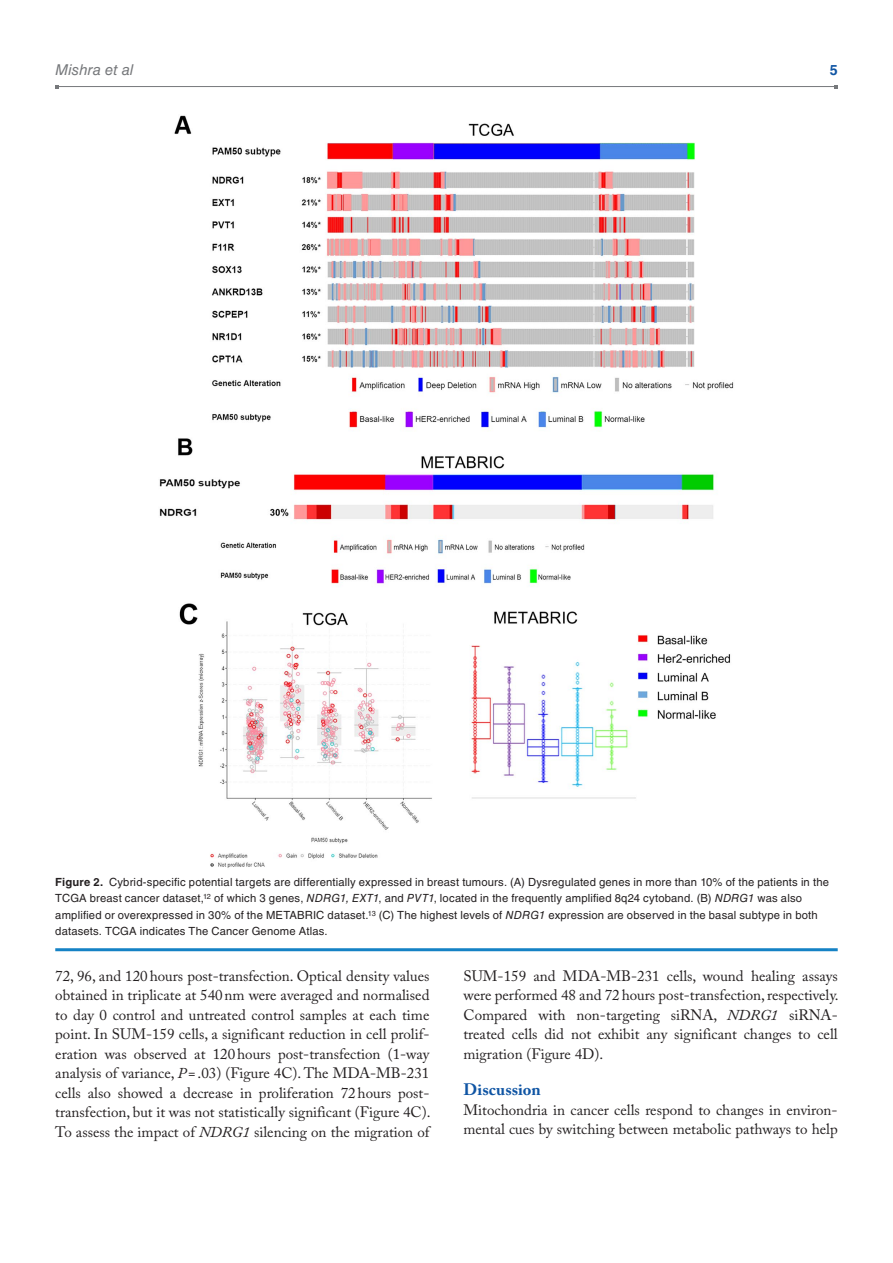
<style>
.page{position:relative;width:893px;height:1263px;background:#fff}
.page>*{position:absolute;margin:0;border:0;box-sizing:border-box;transform-origin:0 0}
.t1{font:700 16.5px "Adobe Caslon Pro";letter-spacing:.005em;color:#1055a4}
.t2{font:15px/19.5px "Adobe Caslon Pro";color:#231f20;text-align:justify}
.t3{font:italic 15px "Helvetica LT Std";color:#76787b}
.t4{font:700 14.25px "Helvetica LT Std";color:#1055a4}
.t5{font:11.25px/16.5px "Helvetica LT Std";letter-spacing:.015em;color:#231f20}
.s1{font-weight:700}
.s2{font-style:italic}
</style>
<div class="page">
<hr style="left:57px;top:86px;width:779px;height:1px;background:#76787b">
<hr style="left:55px;top:948px;width:783px;height:3px;background:#1582c5">
<img style="left:159px;top:115px;width:575px;height:753px">
<p class="t3" style="left:55px;top:61px;width:80px">Mishra et al</p>
<p class="t4" style="left:830px;top:61px;width:9px">5</p>
<p class="t5" style="left:55px;top:874px;width:775px"><span class="s1">Figure 2.</span> Cybrid-specific potential targets are differentially expressed in breast tumours. (A) Dysregulated genes in more than 10% of the patients in the TCGA breast cancer dataset,<sup>12</sup> of which 3 genes, <span class="s2">NDRG1, EXT1</span>, and <span class="s2">PVT1</span>, located in the frequently amplified 8q24 cytoband. (B) <span class="s2">NDRG1</span> was also amplified or overexpressed in 30% of the METABRIC dataset.<sup>13</sup> (C) The highest levels of <span class="s2">NDRG1</span> expression are observed in the basal subtype in both datasets. TCGA indicates The Cancer Genome Atlas.</p>
<p class="t2" style="left:55px;top:965px;width:377px">72, 96, and 120hours post-transfection. Optical density values obtained in triplicate at 540nm were averaged and normalised to day 0 control and untreated control samples at each time point. In SUM-159 cells, a significant reduction in cell prolif&shy;eration was observed at 120hours post-transfection (1-way analysis of variance, <span class="s2">P</span>=.03) (Figure 4C). The MDA-MB-231 cells also showed a decrease in proliferation 72hours post&shy;transfection, but it was not statistically significant (Figure 4C).<br>To assess the impact of <span class="s2">NDRG1</span> silencing on the migration of</p>
<p class="t2" style="left:463px;top:965px;width:377px">SUM-159 and MDA-MB-231 cells, wound healing assays were performed 48 and 72hours post-transfection, respectively.<br>Compared with non-targeting siRNA, <span class="s2">NDRG1</span> siRNA&shy;treated cells did not exhibit any significant changes to cell migration (Figure 4D).</p>
<p class="t1" style="left:463px;top:1080px;width:79px">Discussion</p>
<p class="t2" style="left:463px;top:1099px;width:376px">Mitochondria in cancer cells respond to changes in environ&shy;mental cues by switching between metabolic pathways to help</p>
</div>
